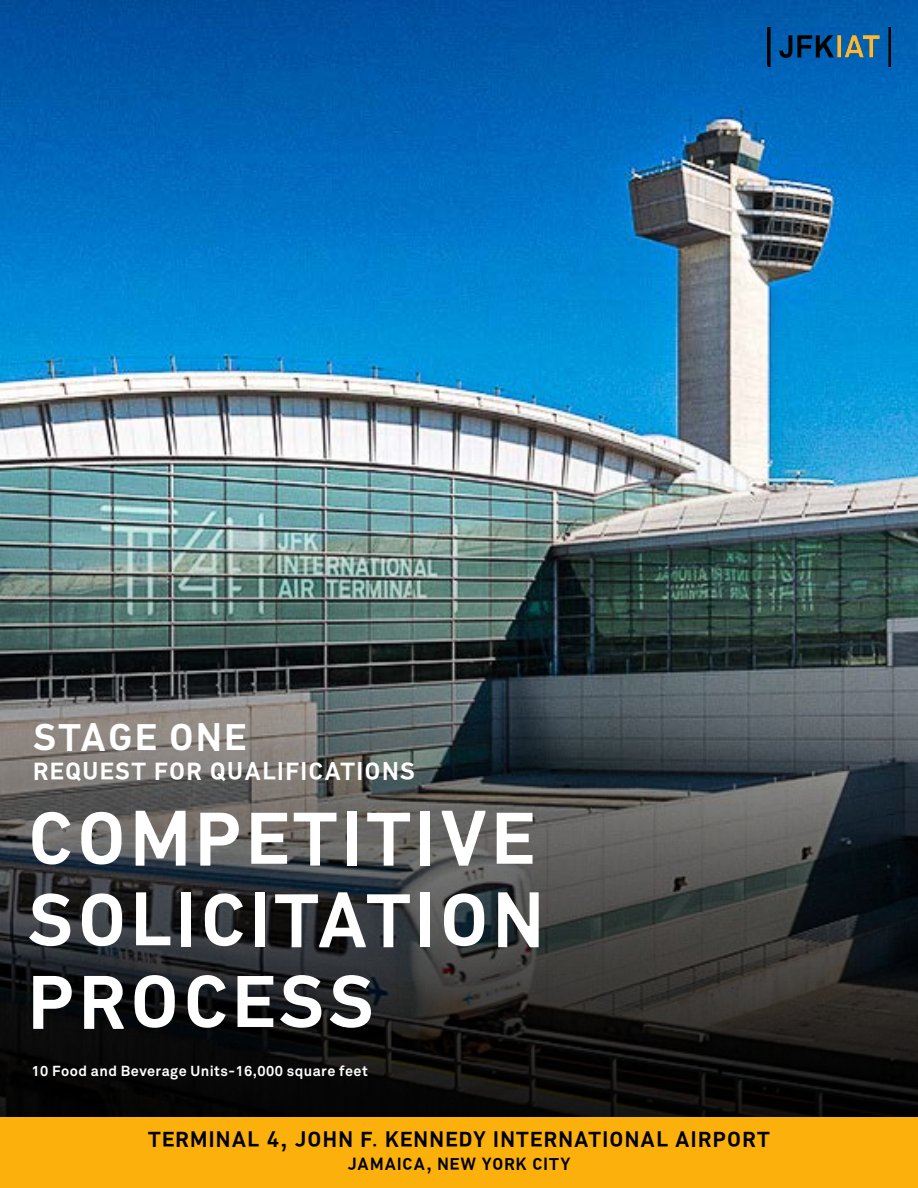
<style>
.page{position:relative;width:918px;height:1188px;background:#fff}
.page>*{position:absolute;margin:0;border:0;box-sizing:border-box;transform-origin:0 0}
.t1{font:73.2px/81.6px "Terminal Four Filled";letter-spacing:.03em;color:#fff}
.t2{font:37.2px "Terminal Four Filled";letter-spacing:.03em;color:#fff}
.t3{font:24px "Terminal Four Filled";letter-spacing:.03em;color:#fff}
.t4{font:21px "Terminal Four Filled";letter-spacing:.03em;color:#000}
.t5{font:16.5px "Terminal Four Filled";letter-spacing:.03em;color:#000}
.t6{font:700 14.4px "Akkurat";letter-spacing:.03em;color:#fff}
</style>
<div class="page">
<img style="left:0;top:0;width:918px;height:486px">
<img style="left:0;top:486px;width:918px;height:631px">
<img style="left:767px;top:27px;width:124px;height:39px">
<div style="left:0;top:1117px;width:918px;height:71px;background:#fcb00b"></div>
<h2 class="t2" style="left:33px;top:711px;width:215px">STAGE ONE</h2>
<p class="t3" style="left:33px;top:754px;width:384px">REQUEST FOR QUALIFICATIONS</p>
<h1 class="t1" style="left:27px;top:797px;width:520px">COMPETITIVE<br>SOLICITATION<br>PROCESS</h1>
<p class="t6" style="left:32px;top:1062px;width:338px">10 Food and Beverage Units-16,000 square feet</p>
<p class="t4" style="left:148px;top:1125px;width:624px">TERMINAL 4, JOHN F. KENNEDY INTERNATIONAL AIRPORT</p>
<p class="t5" style="left:347px;top:1152px;width:225px">JAMAICA, NEW YORK CITY</p>
</div>
